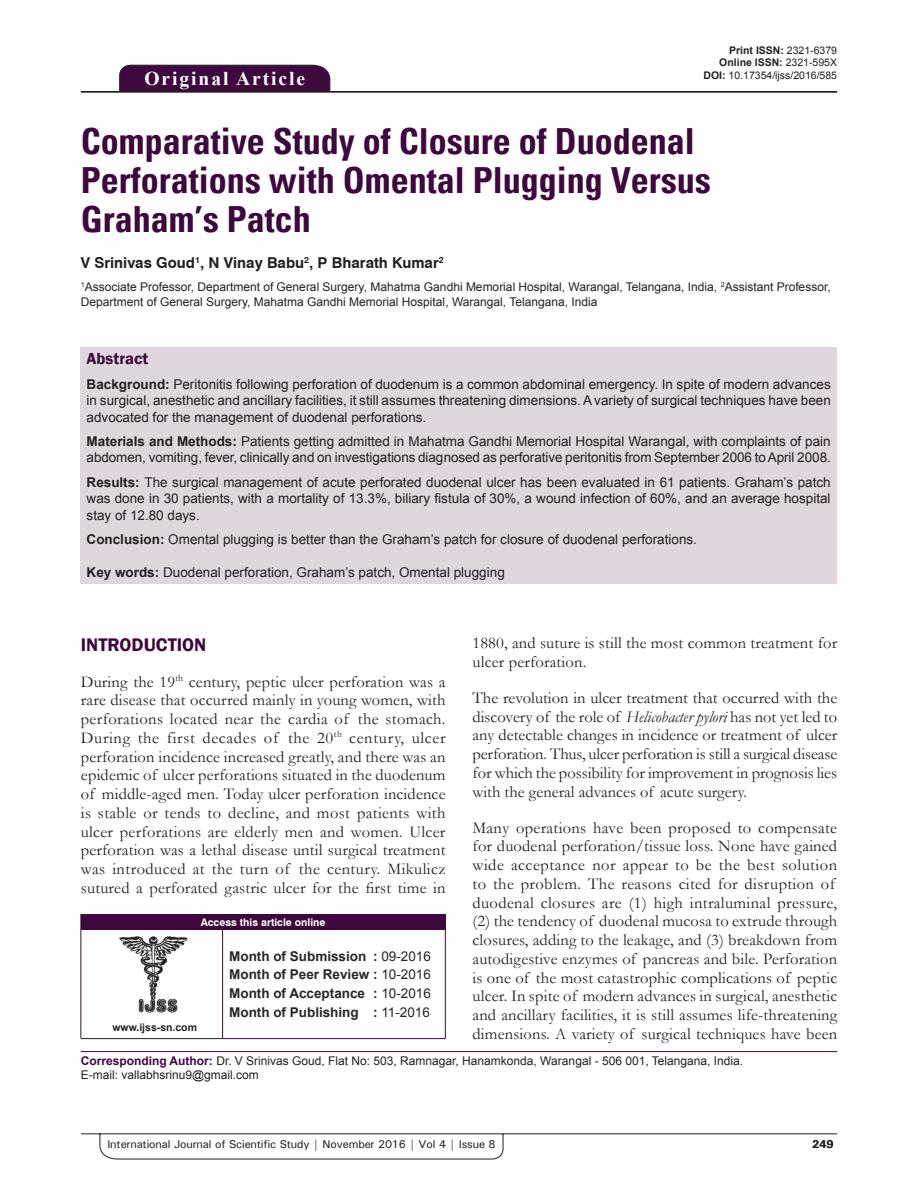
<style>
.page{position:relative;width:918px;height:1188px;background:#fff}
.page>*{position:absolute;margin:0;border:0;box-sizing:border-box;transform-origin:0 0}
.t1{font:700 condensed 36px/39px "Univers";color:#3e083e}
.t2{font:700 19.5px "Times New Roman";letter-spacing:.1em;color:#fff}
.t3{font:600 18.75px "Franklin Gothic";color:#3e083e}
.t4{font:16.5px/18.8px "Garamond";letter-spacing:.01em;color:#231f20}
.t5{font:600 16.5px "Franklin Gothic";color:#3e083e}
.t6{font:700 15px "Swiss 721 BT";color:#231f20}
.t7{font:13.5px/16.2px "Arial";color:#231f20;text-align:justify}
.t8{font:700 13.5px/18.8px "Arial";color:#282526;text-align:justify}
.t9{font:12px/14.4px "Arial";color:#231f20}
.t10{font:500 11.25px "Univers";letter-spacing:-.01em;color:#231f20}
.t11{font:700 11.25px "Univers";color:#231f20}
.t12{font:10.5px/12.6px "Arial";color:#231f20;text-align:right}
.t13{font:700 10.5px "Swiss 721 BT";color:#fff}
.t14{font:700 10.5px "Arial";color:#231f20}
.s1{font-weight:700}
.s2{font-style:italic}
.s3{font-weight:400}
.s4{font-weight:700;color:#3e083e}
</style>
<div class="page">
<svg style="left:81px;top:1133px;width:757px;height:26px"></svg>
<div style="left:119px;top:65px;width:211px;height:26px;background:#3e083e"></div>
<hr style="left:81px;top:91px;width:756px;height:1px;background:#231f20">
<div style="left:81px;top:347px;width:756px;height:236px;background:#e0d7de"></div>
<img style="left:119px;top:936px;width:69px;height:76px">
<div style="left:81px;top:914px;width:364px;height:15px;background:#3e083e"></div>
<svg style="left:445px;top:914px;width:1px;height:15px"></svg>
<hr style="left:81px;top:929px;width:142px;height:1px;background:#3e083e">
<hr style="left:81px;top:929px;width:1px;height:109px;background:#3e083e">
<hr style="left:81px;top:1038px;width:142px;height:1px;background:#231f20">
<hr style="left:223px;top:929px;width:223px;height:1px;background:#3e083e">
<hr style="left:222px;top:929px;width:1px;height:109px;background:#3e083e">
<hr style="left:445px;top:929px;width:1px;height:109px;background:#3e083e">
<hr style="left:223px;top:1038px;width:223px;height:1px;background:#3e083e">
<hr style="left:81px;top:1051px;width:756px;height:1px;background:#3e083e">
<p class="t2" style="left:144px;top:67px;width:162px">Original Article</p>
<p class="t12" style="left:704px;top:44px;width:135px"><span class="s1">Print ISSN:</span> 2321-6379<br><span class="s1">Online ISSN:</span> 2321-595X<br><span class="s1">DOI:</span> 10.17354/ijss/2016/585</p>
<h1 class="t1" style="left:81px;top:122px;width:631px">Comparative Study of Closure of Duodenal<br>Perforations with Omental Plugging Versus<br>Graham’s Patch</h1>
<p class="t6" style="left:81px;top:254px;width:364px">V Srinivas Goud<sup>1</sup>, N Vinay Babu<sup>2</sup>, P Bharath Kumar<sup>2</sup></p>
<p class="t9" style="left:81px;top:280px;width:751px"><sup>1</sup>Associate Professor, Department of General Surgery, Mahatma Gandhi Memorial Hospital, Warangal, Telangana, India, <sup>2</sup>Assistant Professor,<br>Department of General Surgery, Mahatma Gandhi Memorial Hospital, Warangal, Telangana, India</p>
<p class="t5" style="left:87px;top:349px;width:63px">Abstract</p>
<p class="t7" style="left:87px;top:376px;width:746px"><span class="s1">Background:</span> Peritonitis following perforation of duodenum is a common abdominal emergency. In spite of modern advances in surgical, anesthetic and ancillary facilities, it still assumes threatening dimensions. A variety of surgical techniques have been advocated for the management of duodenal perforations.</p>
<p class="t7" style="left:87px;top:433px;width:746px"><span class="s1">Materials and Methods:</span> Patients getting admitted in Mahatma Gandhi Memorial Hospital Warangal, with complaints of pain abdomen, vomiting, fever, clinically and on investigations diagnosed as perforative peritonitis from September 2006 to April 2008.</p>
<p class="t7" style="left:87px;top:474px;width:746px"><span class="s1">Results:</span> The surgical management of acute perforated duodenal ulcer has been evaluated in 61 patients. Graham’s patch was done in 30 patients, with a mortality of 13.3%, biliary fistula of 30%, a wound infection of 60%, and an average hospital stay of 12.80 days.</p>
<p class="t7" style="left:87px;top:531px;width:612px"><span class="s1">Conclusion:</span> Omental plugging is better than the Graham’s patch for closure of duodenal perforations.</p>
<p class="t7" style="left:87px;top:565px;width:420px"><span class="s1">Key words:</span> Duodenal perforation, Graham’s patch, Omental plugging</p>
<p class="t4" style="left:473px;top:634px;width:366px">1880, and suture is still the most common treatment for ulcer perforation.</p>
<p class="t4" style="left:473px;top:689px;width:366px;text-align:justify">The revolution in ulcer treatment that occurred with the discovery of the role of <span class="s2">Helicobacter pylori</span> has not yet led to any detectable changes in incidence or treatment of ulcer perforation. Thus, ulcer perforation is still a surgical disease for which the possibility for improvement in prognosis lies with the general advances of acute surgery.</p>
<p class="t4" style="left:473px;top:818px;width:366px">Many operations have been proposed to compensate for duodenal perforation/tissue loss. None have gained wide acceptance nor appear to be the best solution to the problem. The reasons cited for disruption of duodenal closures are (1) high intraluminal pressure, (2) the tendency of duodenal mucosa to extrude through closures, adding to the leakage, and (3) breakdown from autodigestive enzymes of pancreas and bile. Perforation is one of the most catastrophic complications of peptic ulcer. In spite of modern advances in surgical, anesthetic and ancillary facilities, it is still assumes life-threatening dimensions. A variety of surgical techniques have been</p>
<p class="t3" style="left:81px;top:633px;width:127px">INTRODUCTION</p>
<p class="t4" style="left:81px;top:672px;width:366px;text-align:justify">During the 19<sup>th</sup> century, peptic ulcer perforation was a rare disease that occurred mainly in young women, with perforations located near the cardia of the stomach.<br>During the first decades of the 20<sup>th</sup> century, ulcer perforation incidence increased greatly, and there was an epidemic of ulcer perforations situated in the duo denum of middle-aged men. Today ulcer perforation incidence is stable or tends to decline, and most patients with ulcer perforations are elderly men and women. Ulcer perforation was a lethal disease until surgical treatment was introduced at the turn of the century. Mikulicz sutured a perforated gastric ulcer for the first time in</p>
<p class="t13" style="left:201px;top:916px;width:126px">Access this article online</p>
<p class="t8" style="left:229px;top:947px;width:203px">Month of Submission : <span class="s3">09-2016<br></span>Month of Peer Review : <span class="s3">10-2016<br></span>Month of Acceptance : <span class="s3">10-2016<br></span>Month of Publishing : <span class="s3">11-2016</span></p>
<p class="t9" style="left:81px;top:1053px;width:664px"><span class="s4">Corresponding Author:</span> Dr. V Srinivas Goud, Flat No: 503, Ramnagar, Hanamkonda, Warangal - 506 001, Telangana, India.<br>E-mail: vallabhsrinu9@gmail.com</p>
<p class="t14" style="left:112px;top:1021px;width:86px">www.ijss-sn.com</p>
<p class="t10" style="left:107px;top:1137px;width:390px">International Journal of Scientific Study | November 2016 | Vol 4 | Issue 8</p>
<p class="t11" style="left:812px;top:1137px;width:23px">138</p>
</div>
